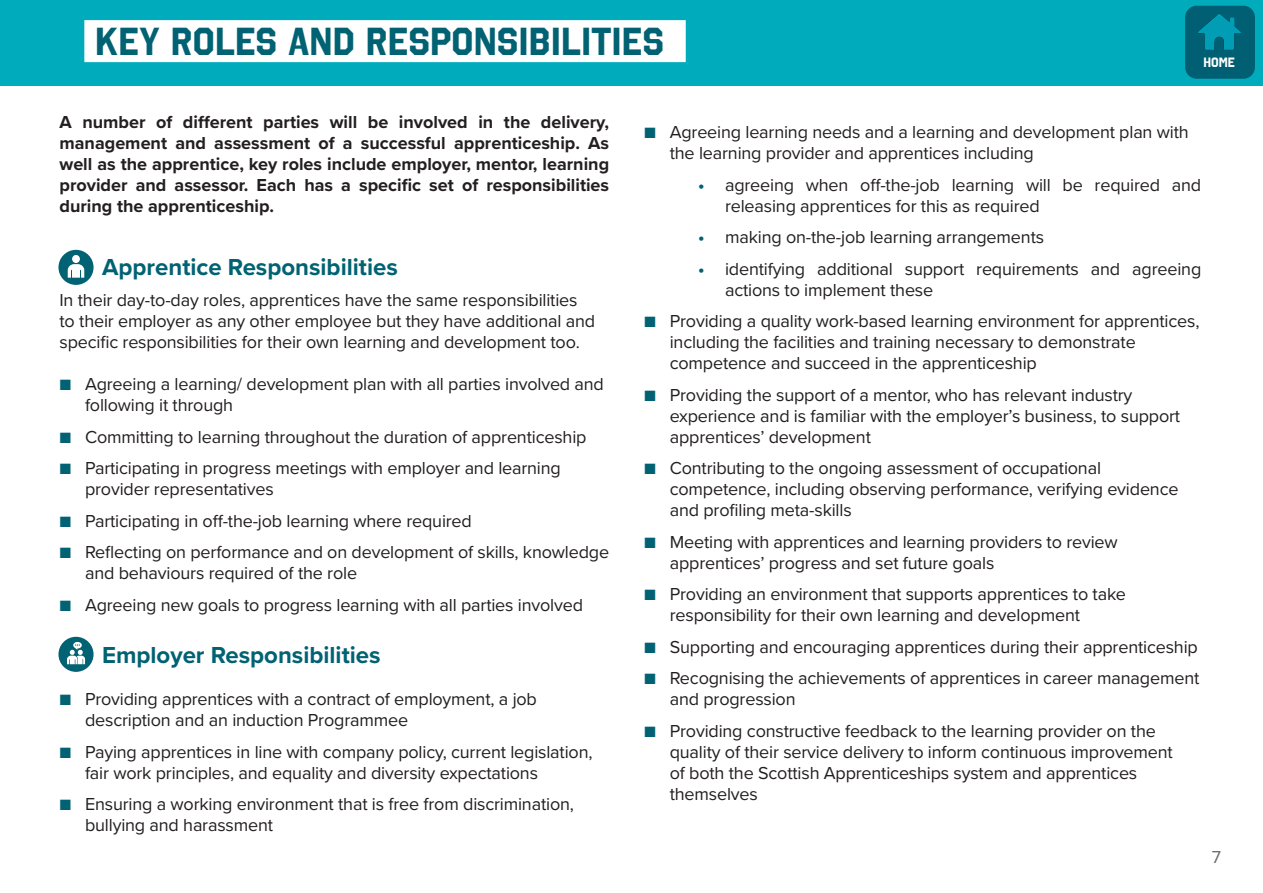
<style>
.page{position:relative;width:1263px;height:893px;background:#fff}
.page>*{position:absolute;margin:0;border:0;box-sizing:border-box;transform-origin:0 0}
.h1__teal{font:700 39px "Octin College Rg";color:#006272}
.h2__teal{font:700 24px "Proxima Nova";color:#006272}
.p__black{font:18px/21px "Proxima Nova";letter-spacing:-.01em;color:#231f20}
.h2__teal-2{font:700 18px/21px "Proxima Nova";color:#231f20;text-align:justify}
.t1{font:18px "Proxima Nova";color:#6c6d70}
.t2{font:700 13.5px "Octin College Rg";color:#fff}
.s1{color:#006272}
.s2{font-weight:700;color:#006272}
</style>
<div class="page">
<div style="left:58px;top:637px;width:36px;height:35px;background:#006272;border-radius:50%"></div>
<svg style="left:67px;top:642px;width:18px;height:22px"></svg>
<div style="left:58px;top:250px;width:36px;height:35px;background:#006272;border-radius:50%"></div>
<div style="left:72px;top:255px;width:8px;height:8px;background:#fff;border-radius:50%"></div>
<svg style="left:68px;top:264px;width:16px;height:14px"></svg>
<div style="left:0;top:0;width:1263px;height:85px;background:#00abbc"></div>
<div style="left:84px;top:20px;width:602px;height:42px;background:#fff"></div>
<div style="left:1185px;top:6px;width:70px;height:73px;background:#005f72;border-radius:12px"></div>
<img style="left:1185px;top:5px;width:70px;height:45px">
<p class="h1__teal" style="left:95px;top:19px;width:570px">KEY ROLES AND RESPONSIBILITIES</p>
<p class="t2" style="left:1203px;top:55px;width:33px">HOME</p>
<p class="h2__teal-2" style="left:60px;top:111px;width:551px">A number of different parties will be involved in the delivery, management and assessment of a successful apprenticeship. As well as the apprentice, key roles include employer, mentor, learning provider and assessor. Each has a specific set of responsibilities during the apprenticeship.</p>
<p class="h2__teal" style="left:102px;top:249px;width:297px">Apprentice Responsibilities</p>
<p class="p__black" style="left:60px;top:289px;width:537px">In their day-to-day roles, apprentices have the same responsibilities to their employer as any other employee but they have additional and specific responsibilities for their own learning and development too.</p>
<p class="p__black" style="left:85px;top:373px;width:520px;text-indent:-26px"><span class="s1">■</span> Agreeing a learning/ development plan with all parties involved and following it through</p>
<p class="p__black" style="left:60px;top:425px;width:528px"><span class="s1">■</span> Committing to learning throughout the duration of apprenticeship</p>
<p class="p__black" style="left:85px;top:457px;width:477px;text-indent:-26px"><span class="s1">■</span> Participating in progress meetings with employer and learning provider representatives</p>
<p class="p__black" style="left:60px;top:509px;width:414px"><span class="s1">■</span> Participating in off-the-job learning where required</p>
<p class="p__black" style="left:85px;top:541px;width:526px;text-indent:-26px"><span class="s1">■</span> Reflecting on performance and on development of skills, knowledge and behaviours required of the role</p>
<p class="p__black" style="left:60px;top:593px;width:525px"><span class="s1">■</span> Agreeing new goals to progress learning with all parties involved</p>
<p class="h2__teal" style="left:102px;top:637px;width:280px">Employer Responsibilities</p>
<p class="p__black" style="left:85px;top:688px;width:453px;text-indent:-26px"><span class="s1">■</span> Providing apprentices with a contract of employment, a job description and an induction Programmee</p>
<p class="p__black" style="left:85px;top:740px;width:509px;text-indent:-26px"><span class="s1">■</span> Paying apprentices in line with company policy, current legislation, fair work principles, and equality and diversity expectations</p>
<p class="p__black" style="left:85px;top:793px;width:490px;text-indent:-26px"><span class="s1">■</span> Ensuring a working environment that is free from discrimination, bullying and harassment</p>
<p class="p__black" style="left:670px;top:121px;width:520px;text-indent:-26px"><span class="s1">■</span> Agreeing learning needs and a learning and development plan with the learning provider and apprentices including</p>
<p class="p__black" style="left:725px;top:173px;width:478px;text-indent:-27px"><span class="s2">•</span> agreeing when off-the-job learning will be required and releasing apprentices for this as required</p>
<p class="p__black" style="left:698px;top:226px;width:348px"><span class="s2">•</span> making on-the-job learning arrangements</p>
<p class="p__black" style="left:725px;top:257px;width:478px;text-indent:-27px"><span class="s2">•</span> identifying additional support requirements and agreeing actions to implement these</p>
<p class="p__black" style="left:670px;top:310px;width:531px;text-indent:-26px"><span class="s1">■</span> Providing a quality work-based learning environment for apprentices, including the facilities and training necessary to demonstrate competence and succeed in the apprenticeship</p>
<p class="p__black" style="left:670px;top:383px;width:512px;text-indent:-26px"><span class="s1">■</span> Providing the support of a mentor, who has relevant industry experience and is familiar with the employer’s business, to support apprentices’ development</p>
<p class="p__black" style="left:670px;top:457px;width:510px;text-indent:-26px"><span class="s1">■</span> Contributing to the ongoing assessment of occupational competence, including observing performance, verifying evidence and profiling meta-skills</p>
<p class="p__black" style="left:670px;top:530px;width:449px;text-indent:-26px"><span class="s1">■</span> Meeting with apprentices and learning providers to review apprentices’ progress and set future goals</p>
<p class="p__black" style="left:670px;top:583px;width:458px;text-indent:-26px"><span class="s1">■</span> Providing an environment that supports apprentices to take responsibility for their own learning and development</p>
<p class="p__black" style="left:644px;top:635px;width:555px"><span class="s1">■</span> Supporting and encouraging apprentices during their apprenticeship</p>
<p class="p__black" style="left:670px;top:667px;width:531px;text-indent:-26px"><span class="s1">■</span> Recognising the achievements of apprentices in career management and progression</p>
<p class="p__black" style="left:670px;top:719px;width:505px;text-indent:-26px"><span class="s1">■</span> Providing constructive feedback to the learning provider on the quality of their service delivery to inform continuous improvement of both the Scottish Apprenticeships system and apprentices themselves</p>
<p class="t1" style="left:1212px;top:843px;width:11px">7</p>
</div>
